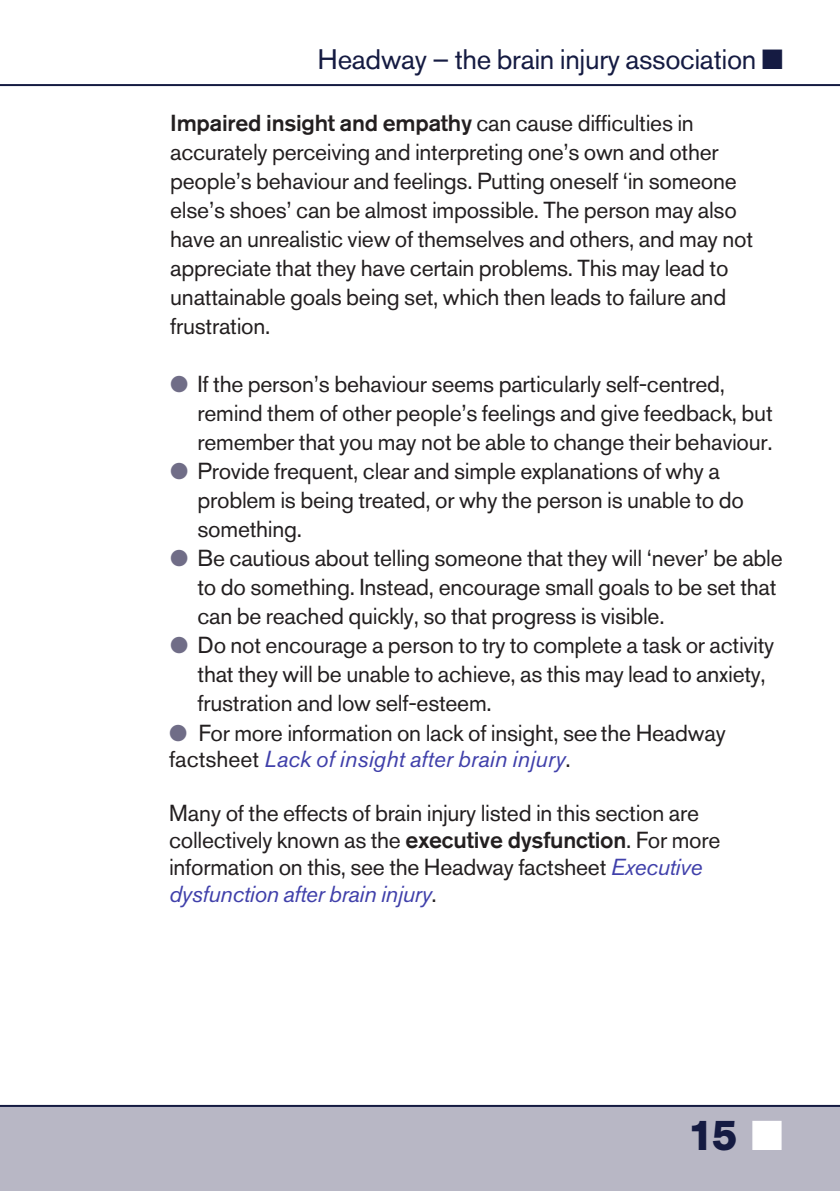
<style>
.page{position:relative;width:840px;height:1191px;background:#fff}
.page>*{position:absolute;margin:0;border:0;box-sizing:border-box;transform-origin:0 0}
.t1{font:700 42px "AG Book BQ";color:#151b42}
.t2{font:28px "Akzidenz Grotesk BE";letter-spacing:-.01em;color:#151b42}
.t3{font:23px/29.2px "Akzidenz Grotesk BE";letter-spacing:-.01em;color:#231f20}
.s1{font-weight:500}
.s2{color:#706d87}
.s3{font-style:italic;color:#4040aa}
.s4{color:#fff}
</style>
<div class="page">
<div style="left:0;top:1106px;width:839px;height:85px;background:#b8b7c5"></div>
<hr style="left:0;top:84px;width:839px;height:2px;background:#151b42">
<hr style="left:0;top:1105px;width:839px;height:2px;background:#151b42">
<p class="t2" style="left:317px;top:49px;width:467px">Headway – the brain injury association ■</p>
<p class="t3" style="left:170px;top:111px;width:584px"><span class="s1">Impaired insight and empathy</span> can cause difficulties in accurately perceiving and interpreting one’s own and other people’s behaviour and feelings. Putting oneself ‘in someone else’s shoes’ can be almost impossible. The person may also have an unrealistic view of themselves and others, and may not appreciate that they have certain problems. This may lead to unattainable goals being set, which then leads to failure and frustration.</p>
<p class="t3" style="left:197px;top:371px;width:576px;text-indent:-27px"><span class="s2">●</span> If the person’s behaviour seems particularly self-centred, remind them of other people’s feelings and give feedback, but remember that you may not be able to change their behaviour.</p>
<p class="t3" style="left:197px;top:458px;width:547px;text-indent:-27px"><span class="s2">●</span> Provide frequent, clear and simple explanations of why a problem is being treated, or why the person is unable to do something.</p>
<p class="t3" style="left:197px;top:545px;width:586px;text-indent:-27px"><span class="s2">●</span> Be cautious about telling someone that they will ‘never’ be able to do something. Instead, encourage small goals to be set that can be reached quickly, so that progress is visible.</p>
<p class="t3" style="left:197px;top:632px;width:578px;text-indent:-27px"><span class="s2">●</span> Do not encourage a person to try to complete a task or activity that they will be unable to achieve, as this may lead to anxiety, frustration and low self-esteem.</p>
<p class="t3" style="left:169px;top:723px;width:558px;line-height:25.4px"><span class="s2">●</span> For more information on lack of insight, see the Headway factsheet <span class="s3">Lack of insight after brain injury</span>.</p>
<p class="t3" style="left:169px;top:801px;width:552px;line-height:27px">Many of the effects of brain injury listed in this section are collectively known as the <span class="s1">executive dysfunction</span>. For more information on this, see the Headway factsheet <span class="s3">Executive dysfunction after brain injury</span>.</p>
<p class="t1" style="left:688px;top:1118px;width:96px">15 <span class="s4">■</span></p>
</div>
